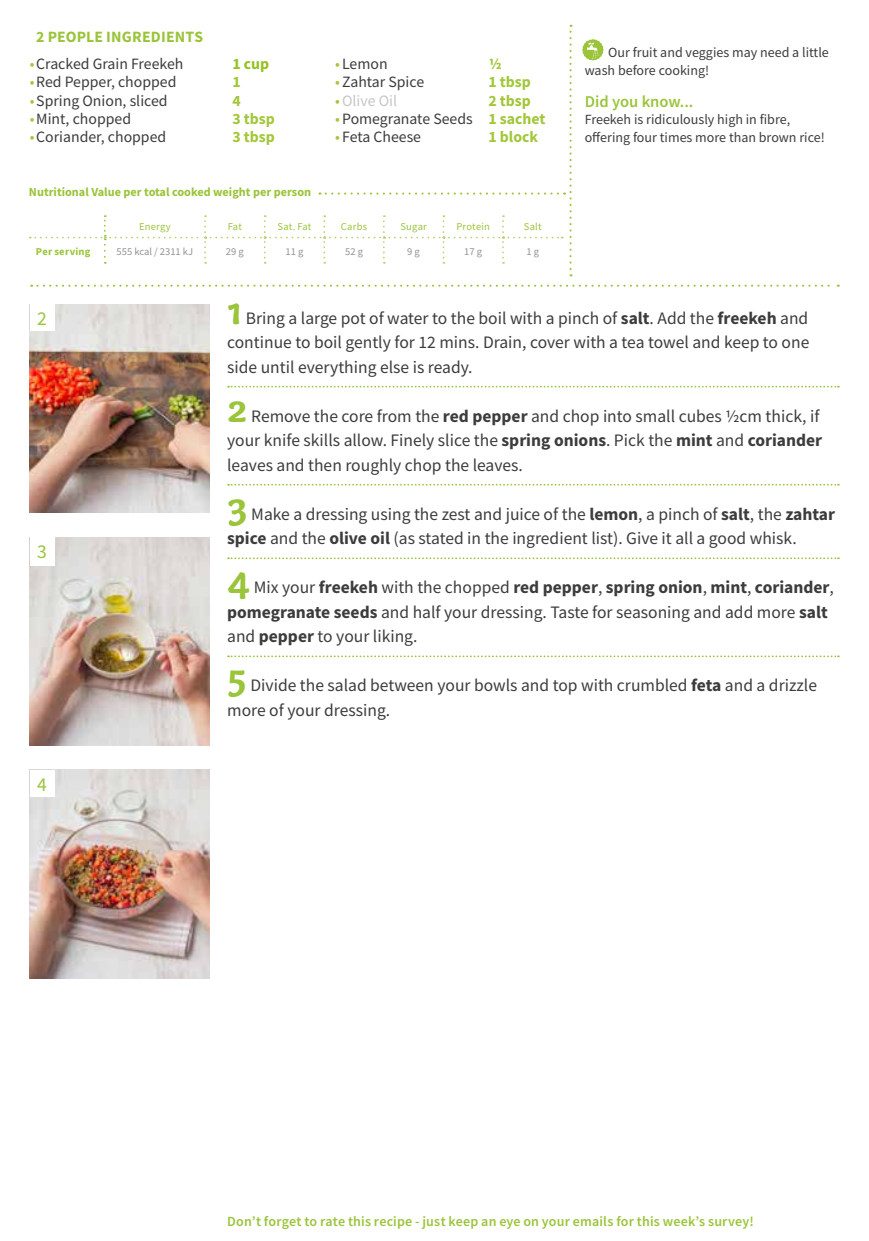
<style>
.page{position:relative;width:869px;height:1241px;background:#fff}
.page>*{position:absolute;margin:0;border:0;box-sizing:border-box;transform-origin:0 0}
.t1{font:700 41.12px "Capucine Basic";color:#9ac43a}
.t2{font:19.6px "Source Sans Pro";color:#9ac43a}
.t3{font:17.5px/24.5px "Source Sans Pro";color:#3c3c3b}
.t4{font:600 16.45px "Source Sans Pro";color:#9ac43a}
.t5{font:15.75px "Source Sans Pro";color:#3c3c3b}
.t6{font:700 15.75px "Source Sans Pro";color:#a2c73a}
.t7{font:700 15.75px "Source Sans Pro";letter-spacing:.01em;color:#9ac43a}
.t8{font:15.75px "Source Sans Pro";color:#c6c6c6}
.t9{font:700 15.75px "Source Sans Pro";color:#95c11f}
.t10{font:14px/17.5px "Source Sans Pro";color:#3c3c3b}
.t11{font:600 14px "Source Sans Pro";letter-spacing:.015em;color:#9ac43a}
.t12{font:700 12.25px "Source Sans Pro";color:#9ac43a}
.t13{font:10.5px "Source Sans Pro";letter-spacing:.02em;color:#9ac43a}
.t14{font:10.5px "Source Sans Pro";color:#929292}
.t15{font:700 10.5px "Source Sans Pro";letter-spacing:.025em;color:#9ac43a}
.s1{color:#a2c73a}
.s2{font-weight:700;color:#a2c73a}
.s3{font-weight:700}
</style>
<div class="page">
<svg style="left:228px;top:386px;width:610px;height:1px"></svg>
<svg style="left:228px;top:484px;width:610px;height:1px"></svg>
<svg style="left:228px;top:557px;width:610px;height:2px"></svg>
<svg style="left:228px;top:655px;width:610px;height:2px"></svg>
<img style="left:30px;top:769px;width:180px;height:209px">
<img style="left:30px;top:537px;width:180px;height:208px">
<img style="left:30px;top:304px;width:180px;height:208px">
<div style="left:30px;top:304px;width:25px;height:26px;background:#fff"></div>
<div style="left:30px;top:537px;width:25px;height:28px;background:#fff"></div>
<div style="left:30px;top:769px;width:25px;height:27px;background:#fff"></div>
<svg style="left:31px;top:284px;width:807px;height:3px"></svg>
<svg style="left:582px;top:39px;width:21px;height:22px"></svg>
<svg style="left:30px;top:25px;width:541px;height:251px"></svg>
<p class="t7" style="left:36px;top:26px;width:168px">2 PEOPLE INGREDIENTS</p>
<p class="t5" style="left:30px;top:53px;width:155px"><span class="s1">•</span>Cracked Grain Freekeh</p>
<p class="t9" style="left:232px;top:53px;width:38px">1 cup</p>
<p class="t5" style="left:335px;top:53px;width:54px"><span class="s1">•</span> Lemon</p>
<p class="t6" style="left:488px;top:53px;width:15px">1/2</p>
<p class="t5" style="left:30px;top:72px;width:148px"><span class="s1">•</span>Red Pepper, chopped</p>
<p class="t6" style="left:232px;top:72px;width:10px">1</p>
<p class="t5" style="left:335px;top:72px;width:90px"><span class="s1">•</span> Zahtar Spice</p>
<p class="t6" style="left:488px;top:72px;width:44px">1 tbsp</p>
<p class="t5" style="left:30px;top:91px;width:139px"><span class="s1">•</span>Spring Onion, sliced</p>
<p class="t6" style="left:232px;top:90px;width:10px">4</p>
<p class="t8" style="left:335px;top:91px;width:63px"><span class="s1">•</span>Olive Oil</p>
<p class="t6" style="left:488px;top:90px;width:44px">2 tbsp</p>
<p class="t5" style="left:30px;top:109px;width:103px"><span class="s1">•</span>Mint, chopped</p>
<p class="t6" style="left:232px;top:108px;width:44px">3 tbsp</p>
<p class="t5" style="left:335px;top:109px;width:212px"><span class="s1">•</span>Pomegranate Seeds <span class="s2">1 sachet</span></p>
<p class="t5" style="left:30px;top:127px;width:138px"><span class="s1">•</span>Coriander, chopped</p>
<p class="t6" style="left:232px;top:126px;width:44px">3 tbsp</p>
<p class="t5" style="left:335px;top:127px;width:87px"><span class="s1">•</span> Feta Cheese</p>
<p class="t6" style="left:488px;top:126px;width:51px">1 block</p>
<p class="t12" style="left:29px;top:184px;width:283px">Nutritional Value per total cooked weight per person</p>
<p class="t13" style="left:139px;top:220px;width:33px">Energy</p>
<p class="t13" style="left:228px;top:220px;width:16px">Fat</p>
<p class="t13" style="left:277px;top:220px;width:36px">Sat. Fat</p>
<p class="t13" style="left:341px;top:220px;width:28px">Carbs</p>
<p class="t13" style="left:400px;top:220px;width:28px">Sugar</p>
<p class="t13" style="left:456px;top:220px;width:35px">Protein</p>
<p class="t13" style="left:523px;top:220px;width:19px">Salt</p>
<p class="t15" style="left:36px;top:244px;width:56px">Per serving</p>
<p class="t14" style="left:117px;top:244px;width:78px">555 kcal / 2311 kJ</p>
<p class="t14" style="left:226px;top:244px;width:19px">29 g</p>
<p class="t14" style="left:285px;top:244px;width:19px">11 g</p>
<p class="t14" style="left:345px;top:244px;width:19px">52 g</p>
<p class="t14" style="left:407px;top:244px;width:14px">9 g</p>
<p class="t14" style="left:464px;top:244px;width:19px">17 g</p>
<p class="t14" style="left:526px;top:244px;width:14px">1 g</p>
<p class="t10" style="left:584px;top:44px;width:245px;text-indent:23px">Our fruit and veggies may need a little wash before cooking!</p>
<p class="t4" style="left:584px;top:90px;width:110px">Did you know...</p>
<p class="t10" style="left:584px;top:110px;width:241px">Freekeh is ridiculously high in fibre, offering four times more than brown rice!</p>
<p class="t2" style="left:37px;top:305px;width:11px">2</p>
<p class="t2" style="left:37px;top:539px;width:11px">3</p>
<p class="t2" style="left:37px;top:771px;width:11px">4</p>
<h1 class="t1" style="left:227px;top:278px;width:16px">1</h1>
<p class="t3" style="left:227px;top:305px;width:583px;text-align:justify;text-indent:19px">Bring a large pot of water to the boil with a pinch of <span class="s3">salt</span>. Add the <span class="s3">freekeh</span> and continue to boil gently for 12 mins. Drain, cover with a tea towel and keep to one side until everything else is ready.</p>
<h1 class="t1" style="left:227px;top:376px;width:22px">2</h1>
<p class="t3" style="left:227px;top:403px;width:596px;text-indent:24px">Remove the core from the <span class="s3">red pepper</span> and chop into small cubes ½cm thick, if your knife skills allow. Finely slice the <span class="s3">spring onions</span>. Pick the <span class="s3">mint</span> and <span class="s3">coriander </span>leaves and then roughly chop the leaves.</p>
<h1 class="t1" style="left:227px;top:474px;width:22px">3</h1>
<p class="t3" style="left:227px;top:501px;width:609px;text-indent:24px">Make a dressing using the zest and juice of the <span class="s3">lemon</span>, a pinch of <span class="s3">salt</span>, the <span class="s3">zahtar spice</span> and the <span class="s3">olive oil</span> (as stated in the ingredient list). Give it all a good whisk.</p>
<h1 class="t1" style="left:227px;top:547px;width:25px">4</h1>
<p class="t3" style="left:227px;top:575px;width:608px;text-indent:27px">Mix your <span class="s3">freekeh</span> with the chopped <span class="s3">red pepper</span>, <span class="s3">spring onion</span>, <span class="s3">mint</span>, <span class="s3">coriander</span>, <span class="s3">pomegranate seeds</span> and half your dressing. Taste for seasoning and add more <span class="s3">salt </span>and <span class="s3">pepper</span> to your liking.</p>
<h1 class="t1" style="left:227px;top:645px;width:21px">5</h1>
<p class="t3" style="left:227px;top:673px;width:591px;text-indent:23px">Divide the salad between your bowls and top with crumbled <span class="s3">feta</span> and a drizzle more of your dressing.</p>
<p class="t11" style="left:227px;top:1212px;width:528px">Don’t forget to rate this recipe - just keep an eye on your emails for this week’s survey!</p>
</div>
